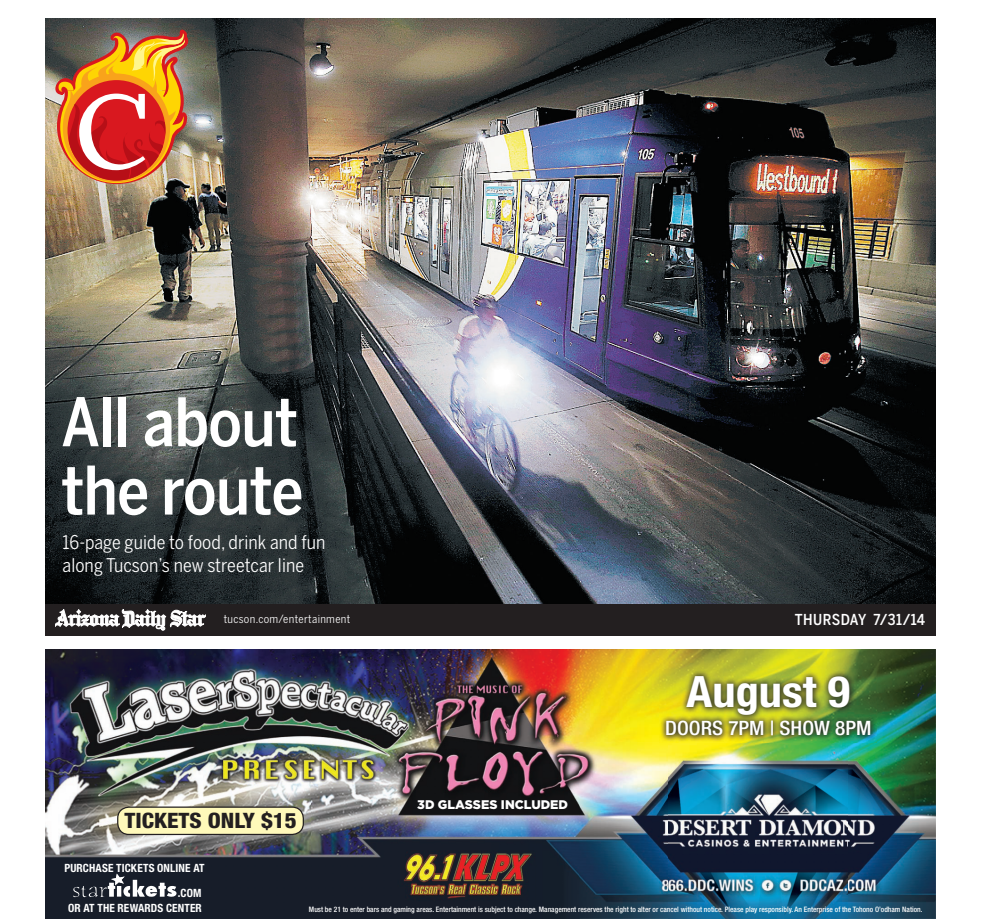
<style>
.page{position:relative;width:981px;height:919px;background:#fff}
.page>*{position:absolute;margin:0;border:0;box-sizing:border-box;transform-origin:0 0}
.CAL_Hed_24{font:500 66.25px/68.4px "AZ Benton Sans Cond";letter-spacing:-.01em;color:#fff}
.t1{font:43.25px "Helvetica Neue Condensed Bold OV AJRYMB";color:#fff;scale:1.07 1}
.t2{font:21.25px "Helvetica Neue Heavy Cond OV RIRYMB";color:#231f20;scale:1.07 1}
.t3{font:19.88px "Helvetica Neue Medium Cond OV NIRYMB";color:#fff;scale:1.07 1}
.CAL_Hed_24-2{font:18.75px/22.5px "AZ Benton Sans Cond";letter-spacing:.005em;color:#fff}
.t4{font:500 15px "AZ Benton Sans Cond";letter-spacing:.03em;color:#fff}
.t5{font:12.5px "Gotham Black OV CJRYMB";color:#fff}
.t6{font:11.38px "Helvetica Neue Bold Cond OV OIRYMB";letter-spacing:.01em;color:#fff}
.t7{font:11.25px "AZ Benton Sans Cond";letter-spacing:.03em;color:#fff}
.t8{font:7.5px "Helvetica Neue Medium Cond OV NIRYMB";color:#fff}
</style>
<div class="page">
<img style="left:45px;top:649px;width:623px;height:270px">
<img style="left:668px;top:649px;width:267px;height:45px">
<img style="left:846px;top:694px;width:89px;height:225px">
<img style="left:668px;top:742px;width:178px;height:177px">
<svg style="left:73px;top:873px;width:104px;height:24px"></svg>
<img style="left:659px;top:669px;width:217px;height:73px">
<div style="left:118px;top:807px;width:185px;height:27px;background:#fff9ba;border-radius:11px"></div>
<div style="left:117px;top:806px;width:187px;height:29px;border:1px solid #231f20;border-radius:11px"></div>
<img style="left:45px;top:19px;width:890px;height:585px">
<div style="left:45px;top:604px;width:890px;height:32px;background:#231f20"></div>
<svg style="left:55px;top:609px;width:151px;height:21px"></svg>
<img style="left:54px;top:29px;width:136px;height:155px">
<p class="CAL_Hed_24" style="left:61px;top:387px;width:243px">All about the route</p>
<p class="CAL_Hed_24-2" style="left:62px;top:531px;width:264px">16-page guide to food, drink and fun along Tucson’s new streetcar line</p>
<p class="t7" style="left:223px;top:612px;width:128px">tucson.com/entertainment</p>
<p class="t4" style="left:794px;top:610px;width:132px">THURSDAY 7/31/14</p>
<p class="t1" style="left:686px;top:656px;width:154px">August 9</p>
<p class="t3" style="left:665px;top:716px;width:194px">DOORS 7PM | SHOW 8PM</p>
<p class="t2" style="left:124px;top:807px;width:162px">TICKETS ONLY $15</p>
<p class="t6" style="left:64px;top:861px;width:142px">PURCHASE TICKETS ONLINE AT</p>
<p class="t6" style="left:68px;top:901px;width:135px">OR AT THE REWARDS CENTER</p>
<p class="t6" style="left:178px;top:886px;width:25px">.COM</p>
<p class="t5" style="left:417px;top:796px;width:152px">3D GLASSES INCLUDED</p>
<p class="t8" style="left:309px;top:905px;width:614px">Must be 21 to enter bars and gaming areas. Entertainment is subject to change. Management reserves the right to alter or cancel without notice. Please play responsibly. An Enterprise of the Tohono O’odham Nation.</p>
</div>
